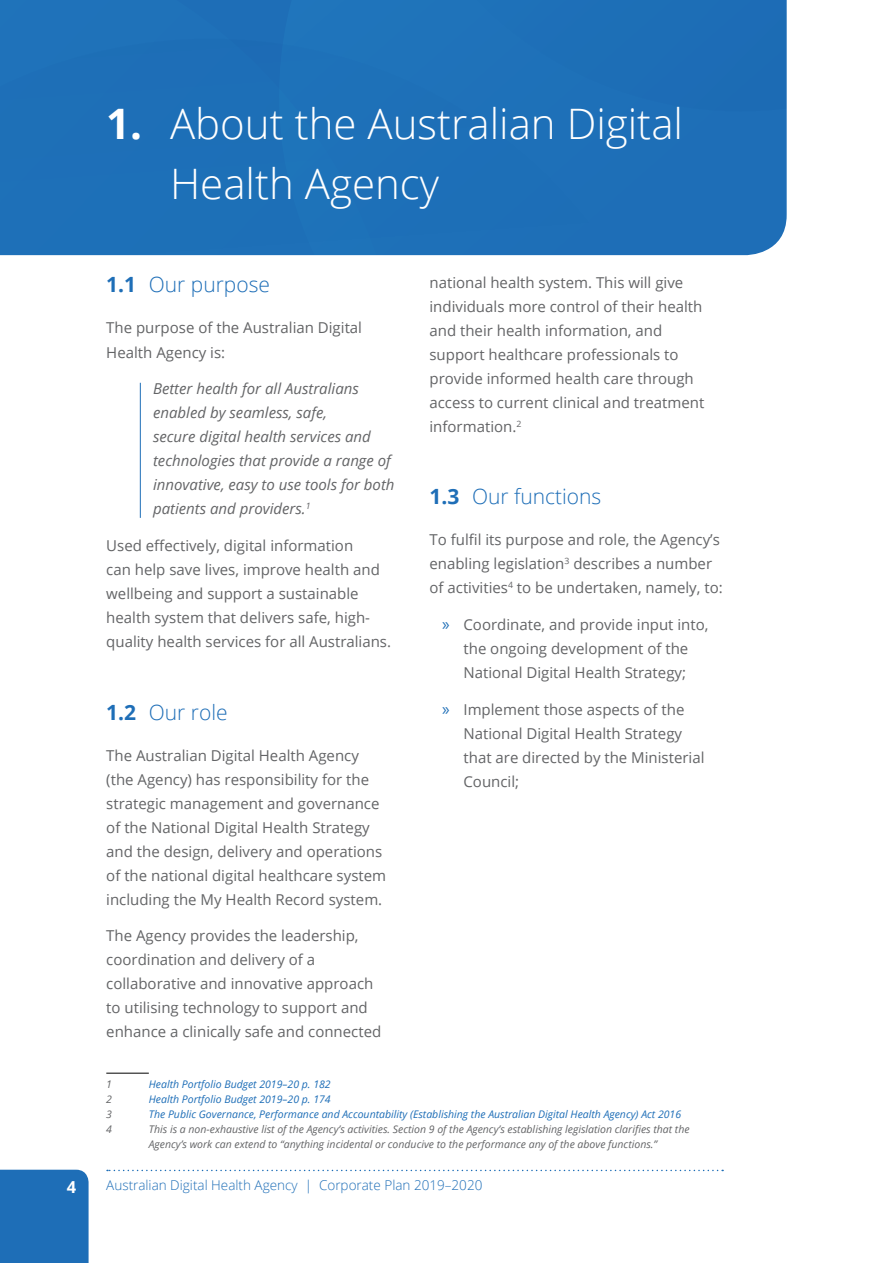
<style>
.page{position:relative;width:893px;height:1263px;background:#fff}
.page>*{position:absolute;margin:0;border:0;box-sizing:border-box;transform-origin:0 0}
.t1{font:300 42px/60px "Open Sans";color:#fff}
.t2{font:300 21px "Open Sans";color:#1e6eb7}
.t3{font:700 16.5px "Open Sans";color:#fff}
.t4{font:15px/24px "Open Sans";color:#636466}
.Paragraph_Quote{font:italic 15px/24px "Open Sans";color:#636466}
.t5{font:300 13.5px "Open Sans";color:#1e6eb7}
.Footnote{font:italic 10.5px/15px "Open Sans";color:#636466}
.Footnote-2{font:italic 10.5px "Open Sans";color:#1e6eb7}
.Footnote_Hyperlinks{font:italic 10.5px "Open Sans";color:#1e6eb7}
.Footnote_Hyperlinks-2{font:italic 10.5px "Open Sans";color:#636466}
.s1{font-weight:700}
.s2{font-family:"Myriad Pro";font-size:18px;color:#1e6eb7}
</style>
<div class="page">
<div style="left:0;top:1170px;width:89px;height:93px;background:#1e6eb7"></div>
<svg style="left:107px;top:1170px;width:616px;height:1px"></svg>
<div style="left:0;top:0;width:279px;height:39px;background:#1f72b9"></div>
<div style="left:0;top:39px;width:279px;height:216px;background:#1d6fb7"></div>
<div style="left:279px;top:0;width:508px;height:255px;background:#1e6fb8"></div>
<div style="left:370px;top:0;width:417px;height:111px;background:#1e6fb8"></div>
<hr style="left:140px;top:383px;width:1px;height:135px;background:#1e6eb7">
<hr style="left:106px;top:1073px;width:43px;height:1px;background:#000">
<p class="t1" style="left:170px;top:93px;width:514px;text-indent:-64px"><span class="s1">1.</span> About the Australian Digital<br>Health Agency</p>
<p class="t4" style="left:429px;top:270px;width:276px">national health system. This will give individuals more control of their health and their health information, and support healthcare professionals to provide informed health care through access to current clinical and treatment information.<sup>2</sup></p>
<p class="t2" style="left:106px;top:270px;width:165px"><span class="s1">1.1</span> Our purpose</p>
<p class="t4" style="left:106px;top:316px;width:257px">The purpose of the Australian Digital<br>Health Agency is:</p>
<p class="Paragraph_Quote" style="left:153px;top:376px;width:243px">Better health for all Australians enabled by seamless, safe,<br>secure digital health services and technologies that provide a range of innovative, easy to use tools for both patients and providers.<sup>1</sup></p>
<p class="t4" style="left:106px;top:533px;width:286px">Used effectively, digital information<br>can help save lives, improve health and wellbeing and support a sustainable health system that delivers safe, high&shy;quality health services for all Australians.</p>
<p class="t2" style="left:429px;top:482px;width:173px"><span class="s1">1.3</span> Our functions</p>
<p class="t4" style="left:429px;top:528px;width:295px">To fulfil its purpose and role, the Agency’s enabling legislation<sup>3</sup> describes a number of activities<sup>4</sup> to be undertaken, namely, to:</p>
<p class="t4" style="left:442px;top:612px;width:268px;text-align:center"><span class="s2">»</span> Coordinate, and provide input into, the ongoing development of the<br>National Digital Health Strategy;</p>
<p class="t4" style="left:463px;top:697px;width:243px;text-indent:-21px"><span class="s2">»</span> Implement those aspects of the<br>National Digital Health Strategy that are directed by the Ministerial<br>Council;</p>
<p class="t2" style="left:106px;top:697px;width:123px"><span class="s1">1.2</span> Our role</p>
<p class="t4" style="left:106px;top:743px;width:281px">The Australian Digital Health Agency (the Agency) has responsibility for the strategic management and governance of the National Digital Health Strategy and the design, delivery and operations of the national digital healthcare system including the My Health Record system.</p>
<p class="t4" style="left:106px;top:923px;width:276px">The Agency provides the leadership, coordination and delivery of a collaborative and innovative approach to utilising technology to support and enhance a clinically safe and connected</p>
<p class="Footnote_Hyperlinks-2" style="left:106px;top:1077px;width:7px">1</p>
<p class="Footnote_Hyperlinks" style="left:149px;top:1077px;width:183px">Health Portfolio Budget 2019–20 p. 182</p>
<p class="Footnote_Hyperlinks-2" style="left:106px;top:1092px;width:7px">2</p>
<p class="Footnote_Hyperlinks" style="left:149px;top:1092px;width:183px">Health Portfolio Budget 2019–20 p. 174</p>
<p class="Footnote" style="left:106px;top:1106px;width:7px">3</p>
<p class="Footnote-2" style="left:149px;top:1107px;width:534px">The Public Governance, Performance and Accountability (Establishing the Australian Digital Health Agency) Act 2016</p>
<p class="Footnote" style="left:106px;top:1121px;width:7px">4</p>
<p class="Footnote" style="left:149px;top:1121px;width:542px">This is a non-exhaustive list of the Agency’s activities. Section 9 of the Agency’s establishing legislation clarifies that the<br>Agency’s work can extend to “anything incidental or conducive to the performance any of the above functions.”</p>
<p class="t3" style="left:67px;top:1175px;width:11px">4</p>
<p class="t5" style="left:106px;top:1176px;width:378px">Australian Digital Health Agency | Corporate Plan 2019–2020</p>
</div>
